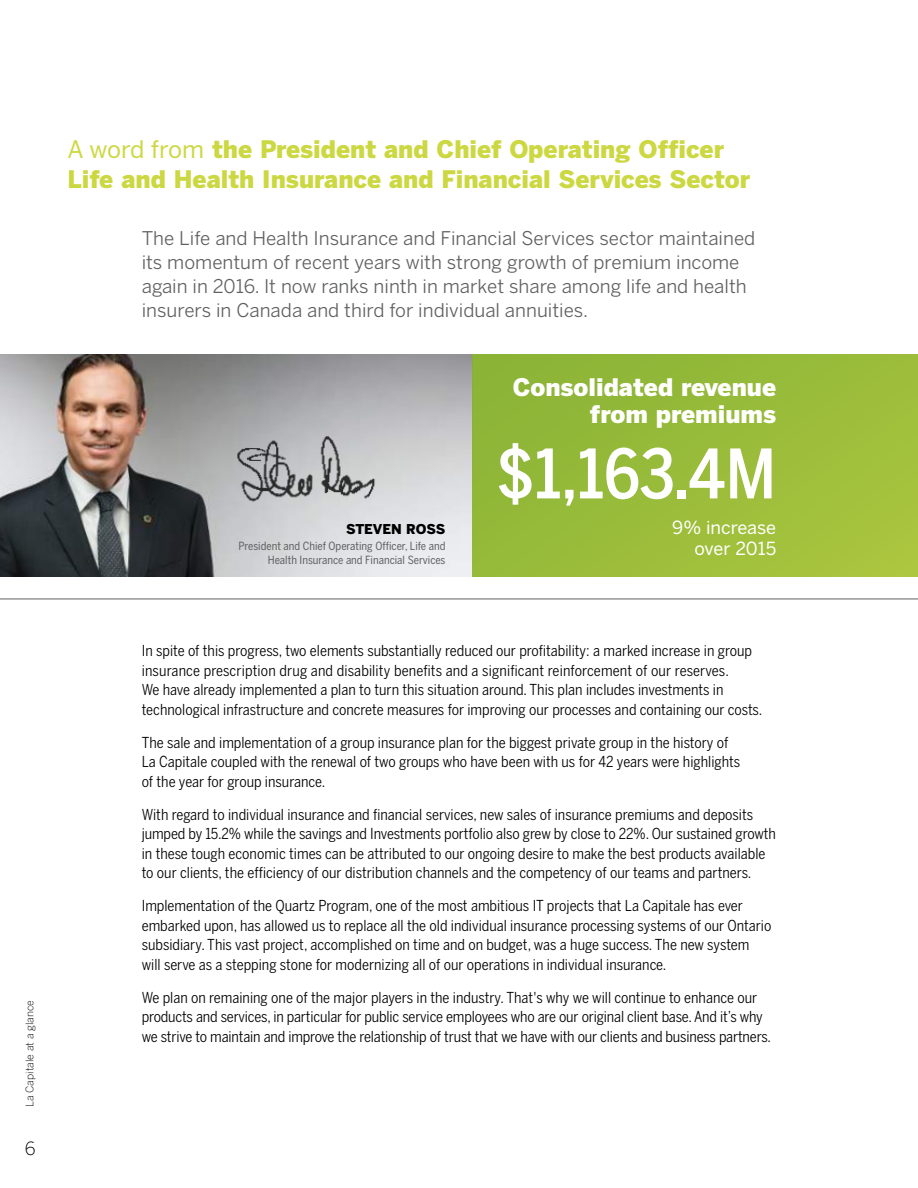
<style>
.page{position:relative;width:918px;height:1188px;background:#fff}
.page>*{position:absolute;margin:0;border:0;box-sizing:border-box;transform-origin:0 0}
.t1{font:500 67.5px "Benton Sans Cond";color:#fff}
.t2{font:900 24px/30px "Benton Sans";color:#ccd842}
.t3{font:900 24px/27px "Benton Sans";color:#fff;text-align:right}
.t4{font:18.75px/24px "Benton Sans";color:#5f6160}
.t5{font:18px/21px "Benton Sans";color:#fff;text-align:right}
.t6{font:300 18px "Benton Sans";color:#000}
.t7{font:15px/19.5px "Benton Sans Cond";color:#000}
.t8{font:900 13.5px "Benton Sans";letter-spacing:-.01em;color:#000}
.t9{font:11.25px/13.5px "Benton Sans Cond";color:#5f6160;text-align:right}
.t10{font:300 10.5px "Benton Sans";color:#000}
.s1{font-weight:400}
</style>
<div class="page">
<img style="left:0;top:355px;width:472px;height:221px">
<div style="left:472px;top:355px;width:446px;height:221px;background:linear-gradient(to right,#8fb637,#a4c23d)"></div>
<img style="left:232px;top:433px;width:153px;height:75px">
<hr style="left:0;top:598px;width:918px;height:1px;background:#5f6160">
<p class="t10" style="left:23px;top:1107px;width:108px;rotate:-90deg">La Capitale at a glance</p>
<p class="t6" style="left:25px;top:1138px;width:12px">6</p>
<h2 class="t2" style="left:68px;top:133px;width:684px"><span class="s1">A word from</span> the President and Chief Operating Officer<br>Life and Health Insurance and Financial Services Sector</h2>
<p class="t4" style="left:142px;top:226px;width:615px">The Life and Health Insurance and Financial Services sector maintained its momentum of recent years with strong growth of premium income again in 2016. It now ranks ninth in market share among life and health insurers in Canada and third for individual annuities.</p>
<p class="t8" style="left:346px;top:521px;width:101px">STEVEN ROSS</p>
<p class="t9" style="left:239px;top:539px;width:209px">President and Chief Operating Officer, Life and<br>Health Insurance and Financial Services</p>
<h2 class="t3" style="left:513px;top:374px;width:265px">Consolidated revenue from premiums</h2>
<h1 class="t1" style="left:496px;top:434px;width:281px">$1,163.4M</h1>
<p class="t5" style="left:672px;top:517px;width:106px">9% increase over 2015</p>
<p class="t7" style="left:142px;top:641px;width:622px">In spite of this progress, two elements substantially reduced our profitability: a marked increase in group insurance prescription drug and disability benefits and a significant reinforcement of our reserves.<br>We have already implemented a plan to turn this situation around. This plan includes investments in technological infrastructure and concrete measures for improving our processes and containing our costs.</p>
<p class="t7" style="left:142px;top:733px;width:600px">The sale and implementation of a group insurance plan for the biggest private group in the history of<br>La Capitale coupled with the renewal of two groups who have been with us for 42 years were highlights of the year for group insurance.</p>
<p class="t7" style="left:142px;top:805px;width:636px">With regard to individual insurance and financial services, new sales of insurance premiums and deposits jumped by 15.2% while the savings and Investments portfolio also grew by close to 22%. Our sustained growth in these tough economic times can be attributed to our ongoing desire to make the best products available to our clients, the efficiency of our distribution channels and the competency of our teams and partners.</p>
<p class="t7" style="left:142px;top:896px;width:631px">Implementation of the Quartz Program, one of the most ambitious IT projects that La Capitale has ever embarked upon, has allowed us to replace all the old individual insurance processing systems of our Ontario subsidiary. This vast project, accomplished on time and on budget, was a huge success. The new system will serve as a stepping stone for modernizing all of our operations in individual insurance.</p>
<p class="t7" style="left:142px;top:988px;width:631px">We plan on remaining one of the major players in the industry. That's why we will continue to enhance our products and services, in particular for public service employees who are our original client base. And it’s why we strive to maintain and improve the relationship of trust that we have with our clients and business partners.</p>
</div>
